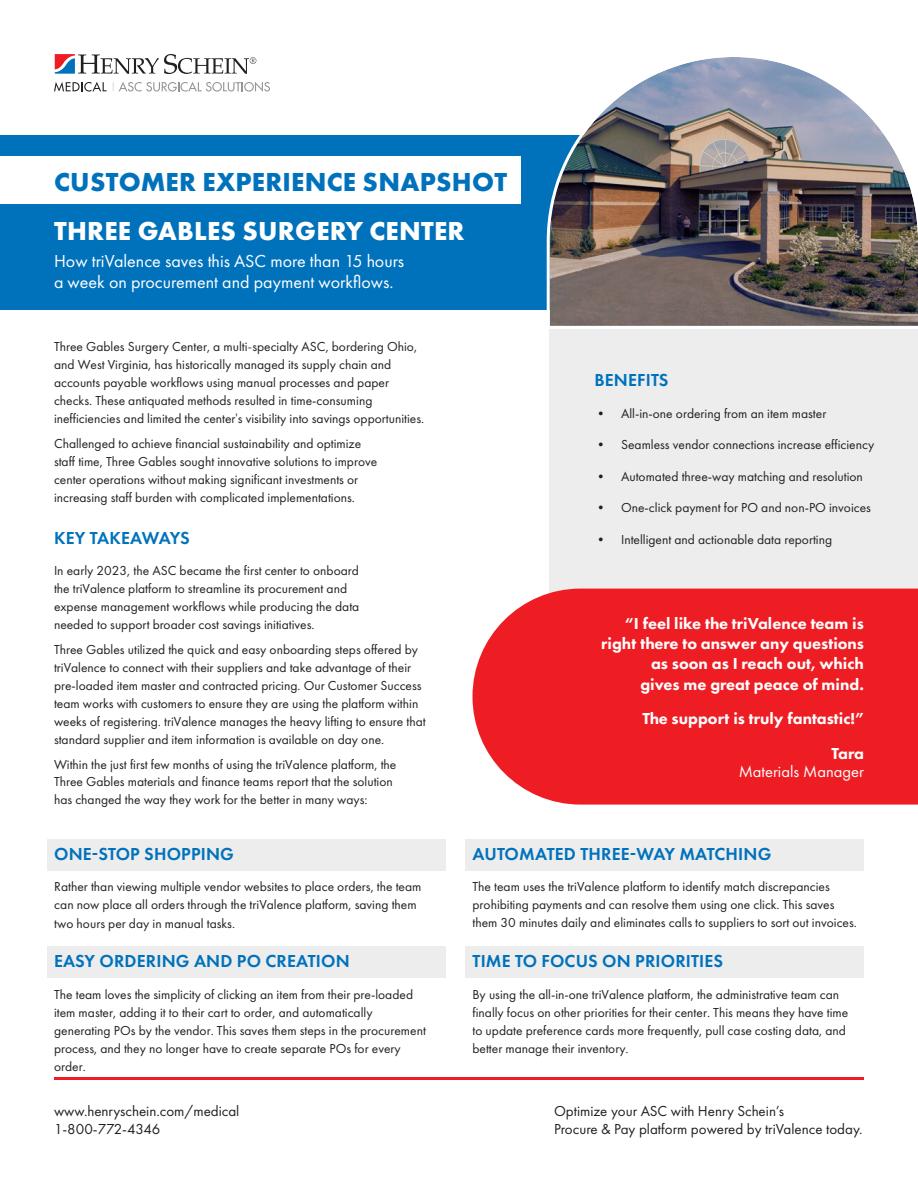
<style>
.page{position:relative;width:918px;height:1188px;background:#fff}
.page>*{position:absolute;margin:0;border:0;box-sizing:border-box;transform-origin:0 0}
.t1{font:700 27px "Futura PT";letter-spacing:.01em;color:#0072bc}
.t2{font:700 27px "Futura PT";letter-spacing:.01em;color:#fff}
.body{font:600 18px "Futura PT";letter-spacing:.01em;color:#0072bc}
.t3{font:18px/21.6px "Futura PT";color:#fff}
.Body_Title{font:800 16.5px/20.2px "Futura PT";color:#fff;text-align:right}
.Body_Title-2{font:16.5px "Futura PT";color:#fff}
.body-2{font:15px/18px "Futura PT";color:#231f20}
.body-3{font:13.5px/18px "Futura PT";color:#231f20}
.s1{font-family:"Minion Pro"}
</style>
<div class="page">
<hr style="left:54px;top:1077px;width:810px;height:3px;background:#ee1d23">
<svg style="left:54px;top:82px;width:53px;height:10px"></svg>
<svg style="left:55px;top:54px;width:202px;height:20px"></svg>
<svg style="left:113px;top:82px;width:157px;height:10px"></svg>
<div style="left:0;top:135px;width:585px;height:175px;background:#0072bc"></div>
<div style="left:550px;top:327px;width:368px;height:362px;background:#ededee"></div>
<div style="left:0;top:157px;width:521px;height:47px;background:#fff"></div>
<img style="left:546px;top:57px;width:372px;height:273px">
<div style="left:472px;top:589px;width:446px;height:216px;background:#ee1d23"></div>
<div style="left:47px;top:840px;width:399px;height:31px;background:#ededee"></div>
<div style="left:466px;top:840px;width:398px;height:31px;background:#ededee"></div>
<div style="left:47px;top:947px;width:399px;height:31px;background:#ededee"></div>
<div style="left:466px;top:947px;width:398px;height:31px;background:#ededee"></div>
<p class="t1" style="left:54px;top:164px;width:454px">CUSTOMER EXPERIENCE SNAPSHOT</p>
<p class="t2" style="left:54px;top:213px;width:412px">THREE GABLES SURGERY CENTER</p>
<p class="t3" style="left:54px;top:250px;width:352px">How triValence saves this ASC more than 15 hours a week on procurement and payment workflows.</p>
<p class="body-3" style="left:54px;top:338px;width:372px">Three Gables Surgery Center, a multi<span class="s1">-</span>specialty ASC, bordering Ohio, and West Virginia, has historically managed its supply chain and accounts payable workflows using manual processes and paper checks. These antiquated methods resulted in time-consuming inefficiencies and limited the center<span class="s1">'</span>s visibility into savings opportunities.</p>
<p class="body-3" style="left:54px;top:435px;width:325px">Challenged to achieve financial sustainability and optimize staff time, Three Gables sought innovative solutions to improve center operations without making significant investments or increasing staff burden with complicated implementations.</p>
<p class="body" style="left:54px;top:526px;width:137px">KEY TAKEAWAYS</p>
<p class="body-3" style="left:54px;top:562px;width:307px">In early 2023, the ASC became the first center to onboard the triValence platform to streamline its procurement and expense management workflows while producing the data needed to support broader cost savings initiatives.</p>
<p class="body-3" style="left:54px;top:640px;width:373px">Three Gables utilized the quick and easy onboarding steps offered by triValence to connect with their suppliers and take advantage of their pre-loaded item master and contracted pricing. Our Customer Success team works with customers to ensure they are using the platform within weeks of registering. triValence manages the heavy lifting to ensure that standard supplier and item information is available on day one.</p>
<p class="body-3" style="left:54px;top:755px;width:344px">Within the just first few months of using the triValence platform, the<br>Three Gables materials and finance teams report that the solution has changed the way they work for the better in many ways:</p>
<p class="body" style="left:594px;top:369px;width:75px">BENEFITS</p>
<p class="body-3" style="left:594px;top:404px;width:234px">• All-in-one ordering from an item master</p>
<p class="body-3" style="left:594px;top:436px;width:282px">• Seamless vendor connections increase efficiency</p>
<p class="body-3" style="left:594px;top:467px;width:270px">• Automated three-way matching and resolution</p>
<p class="body-3" style="left:594px;top:499px;width:278px">• One-click payment for PO and non-PO invoices</p>
<p class="body-3" style="left:594px;top:530px;width:240px">• Intelligent and actionable data reporting</p>
<p class="Body_Title" style="left:601px;top:613px;width:264px">“I feel like the triValence team is right there to answer any questions as soon as I reach out, which<br>gives me great peace of mind.</p>
<p class="Body_Title" style="left:643px;top:708px;width:223px">The support is truly fantastic!”</p>
<p class="Body_Title" style="left:832px;top:743px;width:34px">Tara</p>
<p class="Body_Title-2" style="left:739px;top:761px;width:127px">Materials Manager</p>
<p class="body" style="left:54px;top:843px;width:181px">ONE-STOP SHOPPING</p>
<p class="body-3" style="left:54px;top:878px;width:369px">Rather than viewing multiple vendor websites to place orders, the team can now place all orders through the triValence platform, saving them two hours per day in manual tasks.</p>
<p class="body" style="left:54px;top:950px;width:297px">EASY ORDERING AND PO CREATION</p>
<p class="body-3" style="left:54px;top:985px;width:373px">The team loves the simplicity of clicking an item from their pre-loaded item master, adding it to their cart to order, and automatically generating POs by the vendor. This saves them steps in the procurement process, and they no longer have to create separate POs for every order.</p>
<p class="body-2" style="left:54px;top:1102px;width:187px">www.henryschein.com/medical</p>
<p class="body-2" style="left:54px;top:1120px;width:108px">1-800-772-4346</p>
<p class="body" style="left:473px;top:843px;width:300px">AUTOMATED THREE-WAY MATCHING</p>
<p class="body-3" style="left:472px;top:878px;width:386px">The team uses the triValence platform to identify match discrepancies prohibiting payments and can resolve them using one click. This saves them 30 minutes daily and eliminates calls to suppliers to sort out invoices.</p>
<p class="body" style="left:473px;top:950px;width:252px">TIME TO FOCUS ON PRIORITIES</p>
<p class="body-3" style="left:473px;top:985px;width:377px">By using the all-in-one triValence platform, the administrative team can finally focus on other priorities for their center. This means they have time to update preference cards more frequently, pull case costing data, and better manage their inventory.</p>
<p class="body-2" style="left:554px;top:1102px;width:310px">Optimize your ASC with Henry Schein’s<br>Procure &amp; Pay platform powered by triValence today.</p>
</div>
